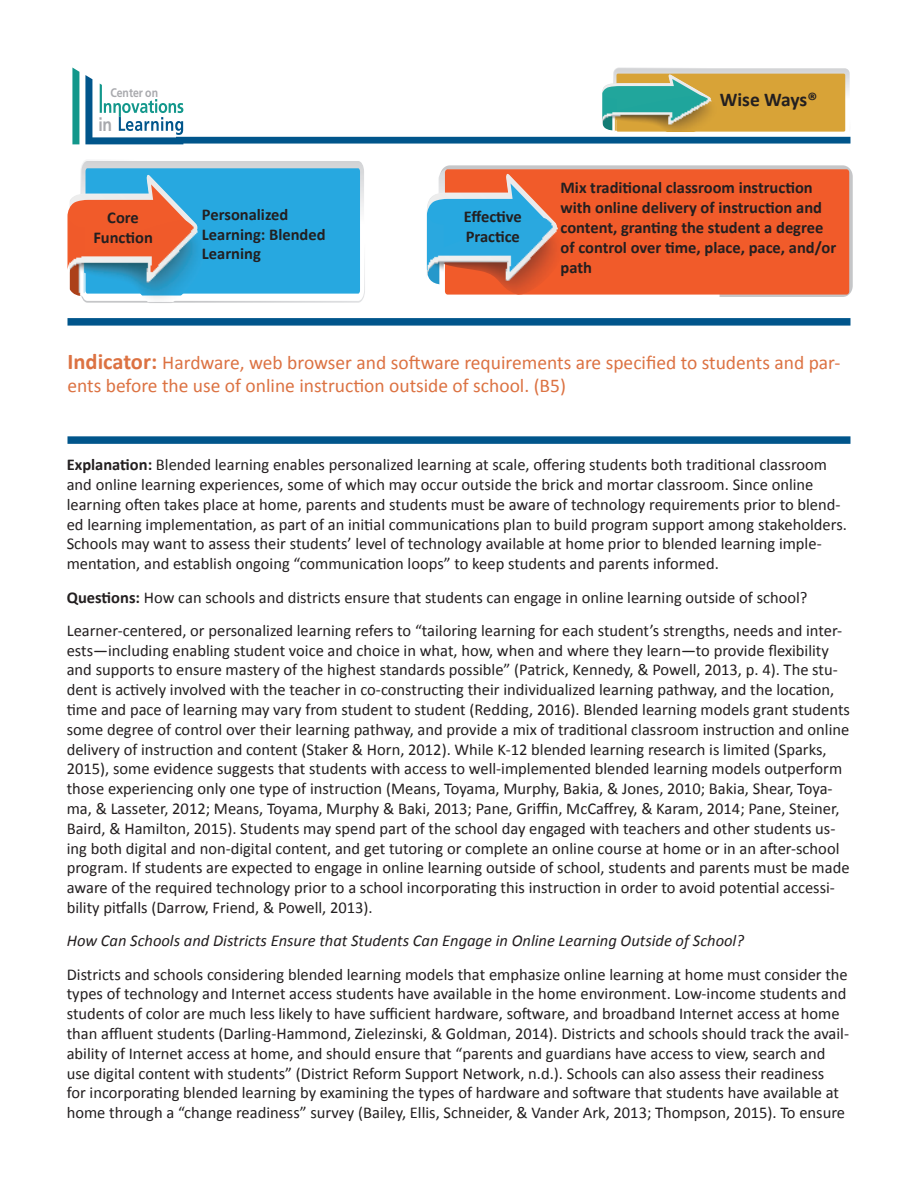
<style>
.page{position:relative;width:918px;height:1188px;background:#fff}
.page>*{position:absolute;margin:0;border:0;box-sizing:border-box;transform-origin:0 0}
.t1{font:19.5px/23.4px "Calibri";color:#dc7242}
.t2{font:700 19.5px "Calibri";letter-spacing:-.005em;color:#231f20}
.t3{font:700 18.6px "Frutiger LT";color:#a8a9ad;scale:.85 1}
.t4{font:16.5px/19.8px "Calibri";color:#231f20}
.t5{font:700 16.5px/19.8px "Calibri";color:#231f20}
.t6{font:italic 16.5px "Calibri";color:#231f20}
.t7{font:700 12.45px "Frutiger LT";color:#a8a9ad;scale:.85 1}
.s1{font-weight:700;font-size:22.5px}
.s2{font-weight:700}
</style>
<div class="page">
<svg style="left:603px;top:68px;width:247px;height:64px;background:#d2af5c"></svg>
<img style="left:603px;top:91px;width:114px;height:41px">
<svg style="left:67px;top:160px;width:298px;height:143px;background:#5cafd4"></svg>
<img style="left:70px;top:220px;width:135px;height:83px">
<svg style="left:443px;top:165px;width:410px;height:132px;background:#cbcacb"></svg>
<div style="left:445px;top:169px;width:404px;height:126px;background:#f15b2a;border-radius:3px"></div>
<svg style="left:427px;top:169px;width:293px;height:128px"></svg>
<img style="left:427px;top:209px;width:138px;height:88px">
<div style="left:68px;top:318px;width:782px;height:8px;background:#00558b"></div>
<div style="left:67px;top:436px;width:783px;height:8px;background:#00558b"></div>
<svg style="left:72px;top:68px;width:7px;height:76px"></svg>
<svg style="left:85px;top:75px;width:98px;height:69px"></svg>
<div style="left:176px;top:137px;width:674px;height:7px;background:#00558b"></div>
<p class="t7" style="left:110px;top:85px;width:58px">Center on</p>
<p class="t3" style="left:98px;top:114px;width:18px">in</p>
<p class="t5" style="left:202px;top:204px;width:125px">Personalized<br>Learning: Blended<br>Learning</p>
<p class="t5" style="left:93px;top:208px;width:61px;text-align:center">Core<br>Function</p>
<p class="t5" style="left:464px;top:207px;width:60px">Effective<br>Practice</p>
<p class="t2" style="left:720px;top:87px;width:99px">Wise Ways®</p>
<p class="t5" style="left:561px;top:178px;width:277px">Mix traditional classroom instruction with online delivery of instruction and content, granting the student a degree of control over time, place, pace, and/or path</p>
<p class="t1" style="left:68px;top:350px;width:775px"><span class="s1">Indicator:</span> Hardware, web browser and software requirements are specified to students and par&shy;ents before the use of online instruction outside of school. (B5)</p>
<p class="t4" style="left:67px;top:455px;width:782px"><span class="s2">Explanation:</span> Blended learning enables personalized learning at scale, offering students both traditional classroom and online learning experiences, some of which may occur outside the brick and mortar classroom. Since online learning often takes place at home, parents and students must be aware of technology requirements prior to blend&shy;ed learning implementation, as part of an initial communications plan to build program support among stakeholders.<br>Schools may want to assess their students’ level of technology available at home prior to blended learning imple&shy;mentation, and establish ongoing “communication loops” to keep students and parents informed.</p>
<p class="t4" style="left:67px;top:587px;width:742px"><span class="s2">Questions:</span> How can schools and districts ensure that students can engage in online learning outside of school?</p>
<p class="t4" style="left:67px;top:621px;width:785px">Learner-centered, or personalized learning refers to “tailoring learning for each student’s strengths, needs and inter&shy;ests—including enabling student voice and choice in what, how, when and where they learn—to provide flexibility and supports to ensure mastery of the highest standards possible” (Patrick, Kennedy, &amp; Powell, 2013, p. 4). The stu&shy;dent is actively involved with the teacher in co-constructing their individualized learning pathway, and the location, time and pace of learning may vary from student to student (Redding, 2016). Blended learning models grant students some degree of control over their learning pathway, and provide a mix of traditional classroom instruction and online delivery of instruction and content (Staker &amp; Horn, 2012). While K-12 blended learning research is limited (Sparks, 2015), some evidence suggests that students with access to well-implemented blended learning models outperform those experiencing only one type of instruction (Means, Toyama, Murphy, Bakia, &amp; Jones, 2010; Bakia, Shear, Toya&shy;ma, &amp; Lasseter, 2012; Means, Toyama, Murphy &amp; Baki, 2013; Pane, Griffin, McCaffrey, &amp; Karam, 2014; Pane, Steiner, Baird, &amp; Hamilton, 2015). Students may spend part of the school day engaged with teachers and other students us&shy;ing both digital and non-digital content, and get tutoring or complete an online course at home or in an after-school program. If students are expected to engage in online learning outside of school, students and parents must be made aware of the required technology prior to a school incorporating this instruction in order to avoid potential accessi&shy;bility pitfalls (Darrow, Friend, &amp; Powell, 2013).</p>
<p class="t6" style="left:67px;top:930px;width:679px">How Can Schools and Districts Ensure that Students Can Engage in Online Learning Outside of School?</p>
<p class="t4" style="left:67px;top:964px;width:784px">Districts and schools considering blended learning models that emphasize online learning at home must consider the types of technology and Internet access students have available in the home environment. Low-income students and students of color are much less likely to have sufficient hardware, software, and broadband Internet access at home than affluent students (Darling-Hammond, Zielezinski, &amp; Goldman, 2014). Districts and schools should track the avail&shy;ability of Internet access at home, and should ensure that “parents and guardians have access to view, search and use digital content with students” (District Reform Support Network, n.d.). Schools can also assess their readiness<br>for incorporating blended learning by examining the types of hardware and software that students have available at home through a “change readiness” survey (Bailey, Ellis, Schneider, &amp; Vander Ark, 2013; Thompson, 2015). To ensure</p>
</div>
